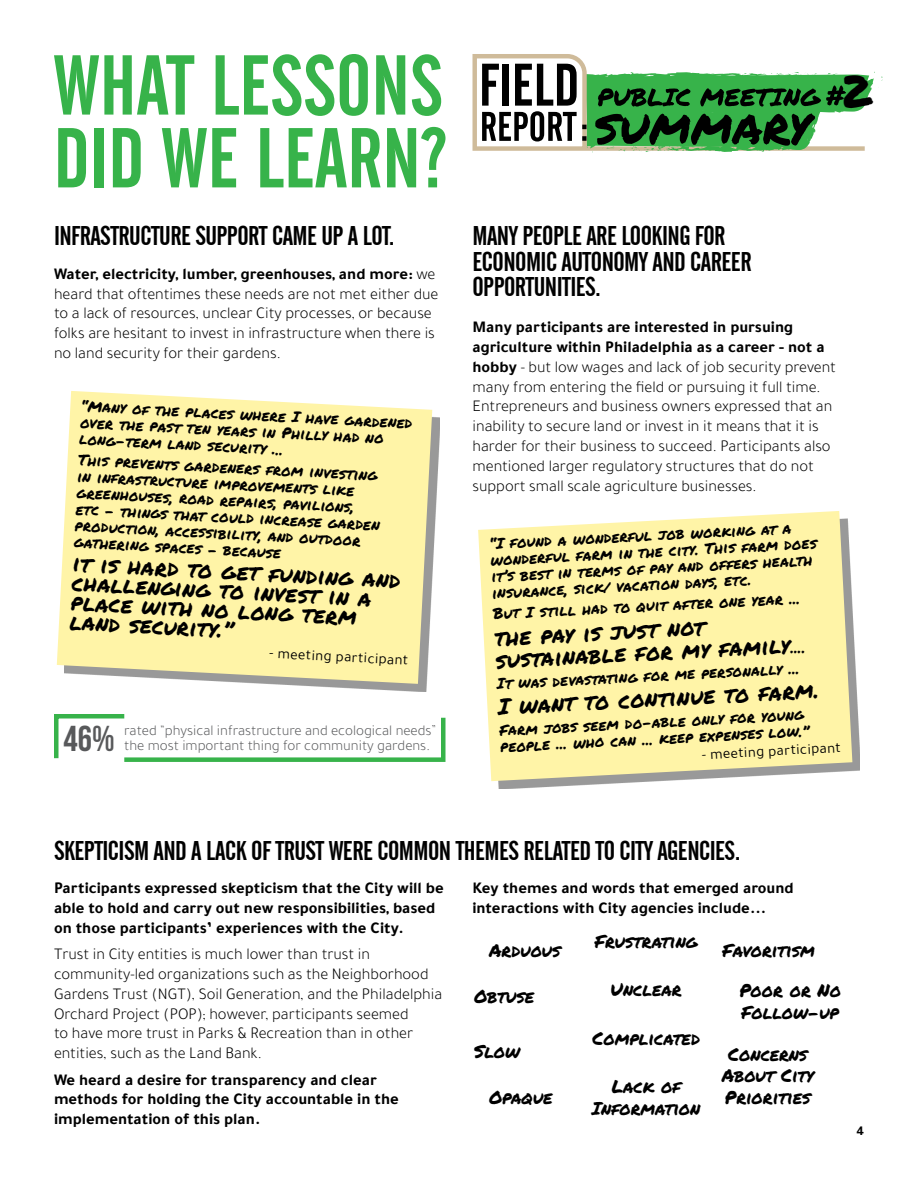
<style>
.page{position:relative;width:918px;height:1188px;background:#fff}
.page>*{position:absolute;margin:0;border:0;box-sizing:border-box;transform-origin:0 0}
.t1{font:45px "Permanent Marker";color:#000}
.t2{font:36px "Bebas Neue";color:#58595b}
.t3{font:27px/25.5px "Alternate Gothic No 2 BT";letter-spacing:-.02em;color:#000}
.t4{font:22.5px/19.5px "Permanent Marker";color:#000}
.t5{font:18px/21.6px "Permanent Marker";color:#000;text-align:center}
.t6{font:300 16.5px/19.8px "Tajawal";color:#000}
.t7{font:700 16.5px/19.8px "Tajawal";color:#000}
.t8{font:15px/16.5px "Permanent Marker";color:#000}
.t9{font:300 15px "Tajawal";color:#58595b}
.t10{font:15px "Tajawal";color:#000}
.t11{font:700 13.5px "Tajawal";color:#000}
.s1{font-weight:700}
.s2{font-size:15px}
</style>
<div class="page">
<svg style="left:473px;top:54px;width:410px;height:99px"></svg>
<svg style="left:54px;top:55px;width:140px;height:60px"></svg>
<svg style="left:216px;top:54px;width:118px;height:62px"></svg>
<svg style="left:340px;top:54px;width:28px;height:62px"></svg>
<svg style="left:376px;top:55px;width:29px;height:60px"></svg>
<svg style="left:412px;top:54px;width:29px;height:62px"></svg>
<svg style="left:58px;top:128px;width:28px;height:59px"></svg>
<div style="left:94px;top:128px;width:10px;height:59px;background:#37b34a"></div>
<svg style="left:113px;top:128px;width:28px;height:59px"></svg>
<svg style="left:162px;top:128px;width:74px;height:59px"></svg>
<svg style="left:260px;top:128px;width:121px;height:59px"></svg>
<svg style="left:387px;top:127px;width:59px;height:60px"></svg>
<svg style="left:54px;top:714px;width:392px;height:48px"></svg>
<svg style="left:498px;top:599px;width:362px;height:190px"></svg>
<svg style="left:478px;top:511px;width:374px;height:270px;background:#fbf1ab"></svg>
<svg style="left:270px;top:410px;width:170px;height:282px"></svg>
<svg style="left:57px;top:391px;width:375px;height:293px;background:#fbf1ac"></svg>
<h1 class="t1" style="left:841px;top:58px;width:31px">2</h1>
<h3 class="t3" style="left:54px;top:224px;width:342px">INFRASTRUCTURE SUPPORT CAME UP A LOT.</h3>
<p class="t6" style="left:54px;top:264px;width:386px"><span class="s1">Water, electricity, lumber, greenhouses, and more:</span> we heard that oftentimes these needs are not met either due to a lack of resources, unclear City processes, or because folks are hesitant to invest in infrastructure when there is no land security for their gardens.</p>
<p class="t8" style="left:82px;top:397px;width:333px;rotate:3deg">“Many of the places where I have gardened over the past ten years in Philly had no long-term land security ...</p>
<p class="t8" style="left:79px;top:451px;width:306px;rotate:3deg">This prevents gardeners from investing in infrastructure improvements like greenhouses, road repairs, pavilions, etc - things that could increase garden production, accessibility, and outdoor gathering spaces - because</p>
<h3 class="t4" style="left:74px;top:553px;width:329px;rotate:3deg">it is hard to get funding and challenging to invest in a place with no long term land security.”</h3>
<p class="t10" style="left:270px;top:643px;width:141px;rotate:3deg">- meeting participant</p>
<h2 class="t2" style="left:64px;top:719px;width:53px">46%</h2>
<p class="t9" style="left:124px;top:720px;width:314px">rated “physical infrastructure and ecological needs”</p>
<p class="t9" style="left:124px;top:735px;width:307px">the most important thing for community gardens.</p>
<h3 class="t3" style="left:472px;top:224px;width:281px">MANY PEOPLE ARE LOOKING FOR<br>ECONOMIC AUTONOMY AND CAREER<br>OPPORTUNITIES.</h3>
<p class="t6" style="left:472px;top:317px;width:365px"><span class="s1">Many participants are interested in pursuing agriculture within Philadelphia as a career - not a hobby</span> - but low wages and lack of job security prevent many from entering the field or pursuing it full time.<br>Entrepreneurs and business owners expressed that an inability to secure land or invest in it means that it is harder for their business to succeed. Participants also mentioned larger regulatory structures that do not support small scale agriculture businesses.</p>
<p class="t8" style="left:489px;top:535px;width:328px;rotate:-3deg">“I found a wonderful job working at a wonderful farm in the city. This farm does it’s best in terms of pay and offers health insurance, sick/ vacation days, etc.</p>
<p class="t8" style="left:493px;top:605px;width:309px;rotate:-3deg">But I still had to quit after one year ...</p>
<h3 class="t4" style="left:494px;top:626px;width:311px;line-height:22.5px;rotate:-3deg">the pay is just not sustainable for my family<span class="s2">....</span></h3>
<p class="t8" style="left:497px;top:675px;width:304px;rotate:-3deg">It was devastating for me personally ...</p>
<h3 class="t4" style="left:498px;top:696px;width:323px;rotate:-3deg">I want to continue to farm.</h3>
<p class="t8" style="left:499px;top:722px;width:310px;rotate:-3deg">Farm jobs seem do-able only for young people ... who can ... keep expenses low.”</p>
<p class="t10" style="left:701px;top:744px;width:141px;rotate:-3deg">- meeting participant</p>
<h3 class="t3" style="left:54px;top:838px;width:688px">SKEPTICISM AND A LACK OF TRUST WERE COMMON THEMES RELATED TO CITY AGENCIES.</h3>
<p class="t7" style="left:54px;top:878px;width:391px">Participants expressed skepticism that the City will be able to hold and carry out new responsibilities, based on those participants’ experiences with the City.</p>
<p class="t6" style="left:54px;top:944px;width:390px">Trust in City entities is much lower than trust in community-led organizations such as the Neighborhood Gardens Trust (NGT), Soil Generation, and the Philadelphia Orchard Project (POP); however, participants seemed<br>to have more trust in Parks &amp; Recreation than in other entities, such as the Land Bank.</p>
<p class="t7" style="left:54px;top:1069px;width:346px">We heard a desire for transparency and clear methods for holding the City accountable in the implementation of this plan.</p>
<p class="t7" style="left:473px;top:878px;width:323px">Key themes and words that emerged around interactions with City agencies include...</p>
<p class="t5" style="left:489px;top:939px;width:73px">Arduous</p>
<p class="t5" style="left:474px;top:985px;width:62px">Obtuse</p>
<p class="t5" style="left:592px;top:1027px;width:109px">Complicated</p>
<p class="t5" style="left:474px;top:1040px;width:48px">Slow</p>
<p class="t5" style="left:592px;top:1075px;width:110px">Lack of<br>Information</p>
<p class="t5" style="left:595px;top:930px;width:104px">Frustrating</p>
<p class="t5" style="left:723px;top:939px;width:94px">Favoritism</p>
<p class="t5" style="left:611px;top:978px;width:73px">Unclear</p>
<p class="t5" style="left:739px;top:979px;width:103px;text-align:left">Poor or No<br>Follow-up</p>
<p class="t5" style="left:722px;top:1043px;width:93px">Concerns<br>About City<br>Priorities</p>
<p class="t5" style="left:489px;top:1086px;width:65px">Opaque</p>
<p class="t11" style="left:856px;top:1120px;width:9px">4</p>
</div>
